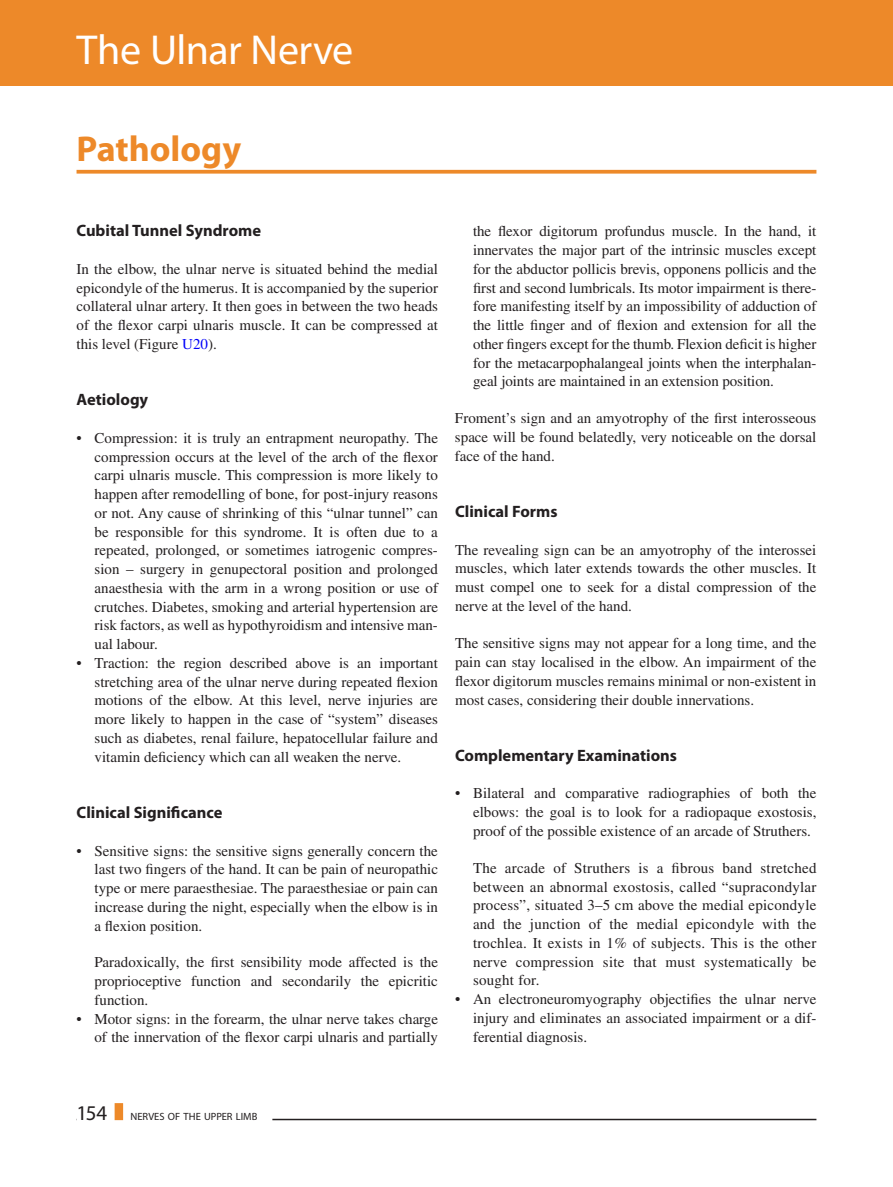
<style>
.page{position:relative;width:893px;height:1187px;background:#fff}
.page>*{position:absolute;margin:0;border:0;box-sizing:border-box;transform-origin:0 0}
.t1{font:42px "Bdhjfh Mjgfjp Myriad Pro";letter-spacing:-.015em;color:#fff}
.t2{font:700 36px "Lmfjrd Dlghnv Myriad Pro";color:#ed8929}
.t3{font:700 16.5px "Lmfjrd Dlghnv Myriad Pro";color:#231f20}
.t4{font:15px/18.8px "Fflqph Mlwxvf Times";color:#231f20;text-align:justify}
.t5{font:10.5px "Xwssfh Cwnywm Myriad Pro";letter-spacing:.005em;color:#231f20}
.s1{color:#0000fa}
.s2{font-size:21px}
</style>
<div class="page">
<hr style="left:77px;top:1118px;width:739px;height:2px;background:#231f20">
<div style="left:77px;top:1114px;width:195px;height:8px;background:#fff"></div>
<div style="left:115px;top:1102px;width:8px;height:17px;background:#ed8929"></div>
<svg style="left:77px;top:170px;width:739px;height:4px;background:#ee943d"></svg>
<div style="left:0;top:0;width:893px;height:86px;background:#ed8929"></div>
<h1 class="t1" style="left:77px;top:27px;width:278px">The Ulnar Nerve</h1>
<h2 class="t2" style="left:77px;top:129px;width:166px">Pathology</h2>
<p class="t3" style="left:77px;top:221px;width:186px">Cubital Tunnel Syndrome</p>
<p class="t4" style="left:77px;top:259px;width:363px">In the elbow, the ulnar nerve is situated behind the medial epicondyle of the humerus. It is accompanied by the superior collateral ulnar artery. It then goes in between the two heads of the flexor carpi ulnaris muscle. It can be compressed at this level (Figure <span class="s1">U20</span>).</p>
<p class="t3" style="left:77px;top:390px;width:73px">Aetiology</p>
<p class="t4" style="left:95px;top:428px;width:345px;text-indent:-18px">• Compression: it is truly an entrapment neuropathy. The compression occurs at the level of the arch of the flexor carpi ulnaris muscle. This compression is more likely to happen after remodelling of bone, for post-injury reasons or not. Any cause of shrinking of this “ulnar tunnel” can be responsible for this syndrome. It is often due to a repeated, prolonged, or sometimes iatrogenic compres&shy;sion – surgery in genupectoral position and prolonged anaesthesia with the arm in a wrong position or use of crutches. Diabetes, smoking and arterial hypertension are risk factors, as well as hypothyroidism and intensive man&shy;ual labour.</p>
<p class="t4" style="left:95px;top:653px;width:345px;text-indent:-18px">• Traction: the region described above is an important stretching area of the ulnar nerve during repeated flexion motions of the elbow. At this level, nerve injuries are more likely to happen in the case of “system” diseases such as diabetes, renal failure, hepatocellular failure and vitamin deficiency which can all weaken the nerve.</p>
<p class="t3" style="left:77px;top:803px;width:147px">Clinical Significance</p>
<p class="t4" style="left:95px;top:841px;width:345px;text-indent:-18px">• Sensitive signs: the sensitive signs generally concern the last two fingers of the hand. It can be pain of neuropathic type or mere paraesthesiae. The paraesthesiae or pain can increase during the night, especially when the elbow is in a flexion position.</p>
<p class="t4" style="left:95px;top:952px;width:345px">Paradoxically, the first sensibility mode affected is the proprioceptive function and secondarily the epicritic function.</p>
<p class="t4" style="left:77px;top:1009px;width:363px;text-align:right">• Motor signs: in the forearm, the ulnar nerve takes charge of the innervation of the flexor carpi ulnaris and partially</p>
<p class="t4" style="left:473px;top:222px;width:345px">the flexor digitorum profundus muscle. In the hand, it innervates the major part of the intrinsic muscles except for the abductor pollicis brevis, opponens pollicis and the first and second lumbricals. Its motor impairment is there&shy;fore manifesting itself by an impossibility of adduction of the little finger and of flexion and extension for all the other fingers except for the thumb. Flexion deficit is higher for the metacarpophalangeal joints when the interphalan&shy;geal joints are maintained in an extension position.</p>
<p class="t4" style="left:455px;top:409px;width:363px">Froment’s sign and an amyotrophy of the first interosseous space will be found belatedly, very noticeable on the dorsal face of the hand.</p>
<p class="t3" style="left:455px;top:502px;width:104px">Clinical Forms</p>
<p class="t4" style="left:455px;top:540px;width:363px">The revealing sign can be an amyotrophy of the interossei muscles, which later extends towards the other muscles. It must compel one to seek for a distal compression of the nerve at the level of the hand.</p>
<p class="t4" style="left:455px;top:634px;width:363px">The sensitive signs may not appear for a long time, and the pain can stay localised in the elbow. An impairment of the flexor digitorum muscles remains minimal or non-existent in most cases, considering their double innervations.</p>
<p class="t3" style="left:455px;top:746px;width:224px">Complementary Examinations</p>
<p class="t4" style="left:473px;top:784px;width:345px;text-indent:-18px">• Bilateral and comparative radiographies of both the elbows: the goal is to look for a radiopaque exostosis, proof of the possible existence of an arcade of Struthers.</p>
<p class="t4" style="left:473px;top:858px;width:345px">The arcade of Struthers is a fibrous band stretched between an abnormal exostosis, called “supracondylar process”, situated 3–5 cm above the medial epicondyle and the junction of the medial epicondyle with the trochlea. It exists in 1% of subjects. This is the other nerve compression site that must systematically be sought for.</p>
<p class="t4" style="left:473px;top:989px;width:345px;text-indent:-18px">• An electroneuromyography objectifies the ulnar nerve injury and eliminates an associated impairment or a dif&shy;ferential diagnosis.</p>
<p class="t5" style="left:77px;top:1110px;width:182px"><span class="s2">154</span> NERVES OF THE UPPER LIMB</p>
</div>
